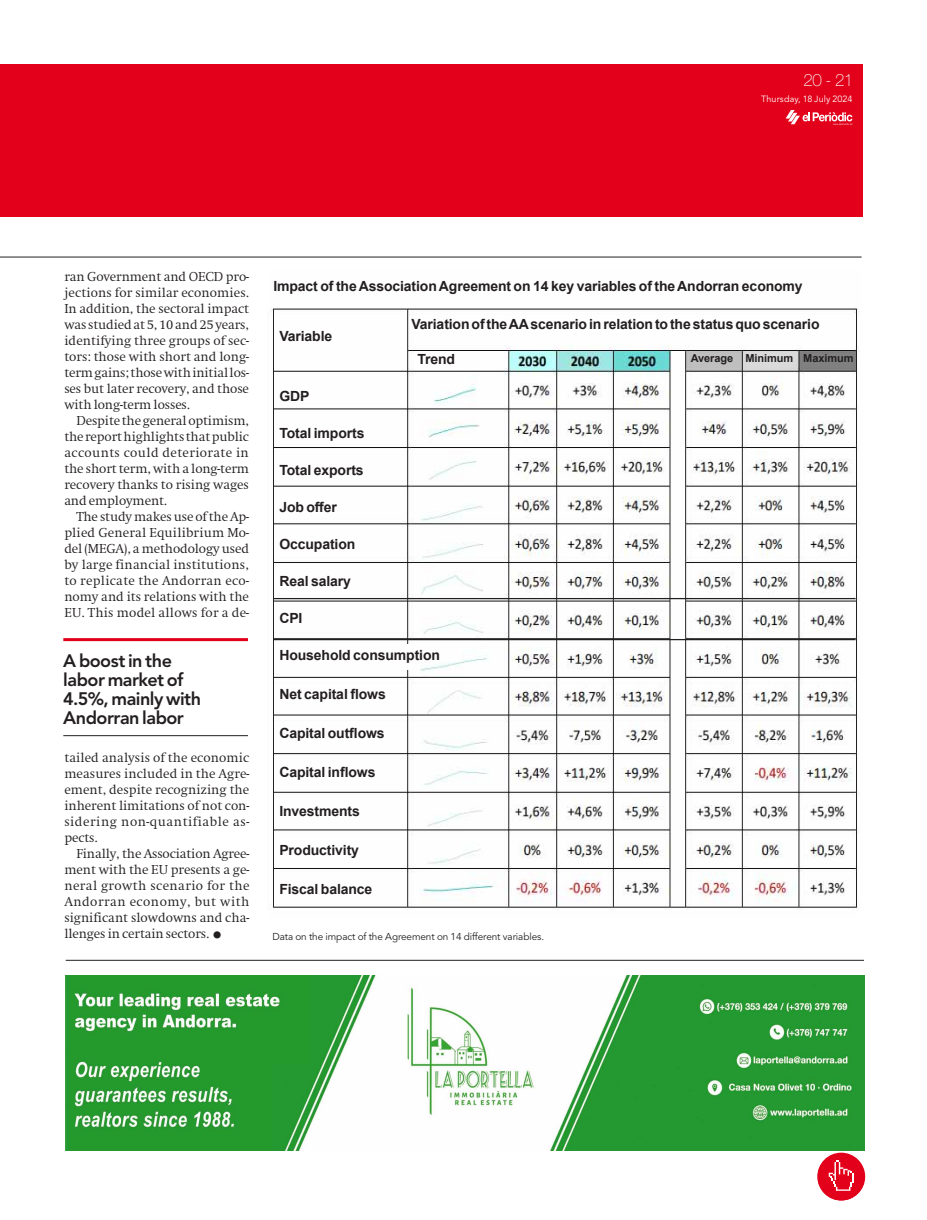
<style>
.page{position:relative;width:927px;height:1220px;background:#fff}
.page>*{position:absolute;margin:0;border:0;box-sizing:border-box;transform-origin:0 0}
.t1{font:800 18px/19px "Avenir LT Std";letter-spacing:-.03em;color:#231f20}
.t2{font:100 17px "Helvetica Neue LT Std";color:#fff}
.t3{font:700 14px "Arial";letter-spacing:-.01em;color:#231f20}
.t4{font:300 12.5px/16px "Swift ND Std";letter-spacing:-.005em;color:#231f20;text-align:justify}
.t5{font:700 11px "Arial";letter-spacing:-.01em;color:#231f20}
.t6{font:10px "Avenir LT Std";letter-spacing:-.01em;color:#231f20}
.t7{font:9px "Avenir LT Std";letter-spacing:.015em;color:#fff}
</style>
<div class="page">
<div style="left:0;top:64px;width:862px;height:153px;background:#e2001a"></div>
<svg style="left:785px;top:110px;width:67px;height:15px"></svg>
<hr style="left:66px;top:960px;width:798px;height:1px;background:#231f20">
<img style="left:66px;top:976px;width:798px;height:174px">
<svg style="left:817px;top:1153px;width:48px;height:48px"></svg>
<hr style="left:0;top:257px;width:861px;height:1px;background:#231f20">
<img style="left:271px;top:308px;width:588px;height:601px">
<hr style="left:63px;top:638px;width:185px;height:3px;background:#e2001a">
<hr style="left:63px;top:735px;width:185px;height:1px;background:#231f20">
<div style="left:405px;top:644px;width:6px;height:26px;background:#fff"></div>
<hr style="left:273px;top:598px;width:582px;height:1px;background:#231f20">
<hr style="left:273px;top:639px;width:582px;height:1px;background:#231f20">
<h2 class="t2" style="left:803px;top:70px;width:51px">20 - 21</h2>
<p class="t7" style="left:761px;top:94px;width:93px">Thursday, 18 July 2024</p>
<p class="t4" style="left:64px;top:269px;width:186px">ran Government and OECD pro&shy;jections for similar economies.<br>In addition, the sectoral impact was studied at 5, 10 and 25 years, identifying three groups of sec&shy;tors: those with short and long&shy;term gains; those with initial los&shy;ses but later recovery, and those with long-term losses.</p>
<p class="t4" style="left:64px;top:413px;width:186px;text-indent:12px">Despite the general optimism, the report highlights that public accounts could deteriorate in the short term, with a long-term recovery thanks to rising wages and employment.</p>
<p class="t4" style="left:64px;top:509px;width:186px;text-indent:12px">The study makes use of the Ap&shy;plied General Equilibrium Mo&shy;del (MEGA), a methodology used by large financial institutions, to replicate the Andorran eco&shy;nomy and its relations with the EU. This model allows for a de-</p>
<h1 class="t1" style="left:63px;top:651px;width:139px">A boost in the labor market of<br>4.5%, mainly with<br>Andorran labor</h1>
<p class="t4" style="left:64px;top:749px;width:186px">tailed analysis of the economic measures included in the Agre&shy;ement, despite recognizing the inherent limitations of not con&shy;sidering non-quantifiable as&shy;pects.</p>
<p class="t4" style="left:64px;top:845px;width:187px;text-indent:12px">Finally, the Association Agree&shy;ment with the EU presents a ge&shy;neral growth scenario for the Andorran economy, but with significant slowdowns and cha&shy;llenges in certain sectors.</p>
<p class="t3" style="left:273px;top:276px;width:531px">Impact of the Association Agreement on 14 key variables of the Andorran economy</p>
<p class="t3" style="left:411px;top:314px;width:410px">Variation of the AA scenario in relation to the status quo scenario</p>
<p class="t3" style="left:417px;top:349px;width:39px">Trend</p>
<p class="t5" style="left:691px;top:350px;width:164px">Average Minimum Maximum</p>
<p class="t3" style="left:279px;top:326px;width:54px">Variable</p>
<p class="t3" style="left:279px;top:386px;width:32px">GDP</p>
<p class="t3" style="left:279px;top:423px;width:87px">Total imports</p>
<p class="t3" style="left:279px;top:460px;width:86px">Total exports</p>
<p class="t3" style="left:279px;top:497px;width:59px">Job offer</p>
<p class="t3" style="left:279px;top:534px;width:77px">Occupation</p>
<p class="t3" style="left:279px;top:571px;width:73px">Real salary</p>
<p class="t3" style="left:279px;top:608px;width:25px">CPI</p>
<p class="t3" style="left:279px;top:645px;width:162px">Household consumption</p>
<p class="t3" style="left:279px;top:684px;width:108px">Net capital flows</p>
<p class="t3" style="left:279px;top:723px;width:107px">Capital outflows</p>
<p class="t3" style="left:279px;top:762px;width:98px">Capital inflows</p>
<p class="t3" style="left:279px;top:801px;width:82px">Investments</p>
<p class="t3" style="left:279px;top:840px;width:81px">Productivity</p>
<p class="t3" style="left:279px;top:879px;width:95px">Fiscal balance</p>
<p class="t6" style="left:272px;top:931px;width:273px">Data on the impact of the Agreement on 14 different variables.</p>
</div>
